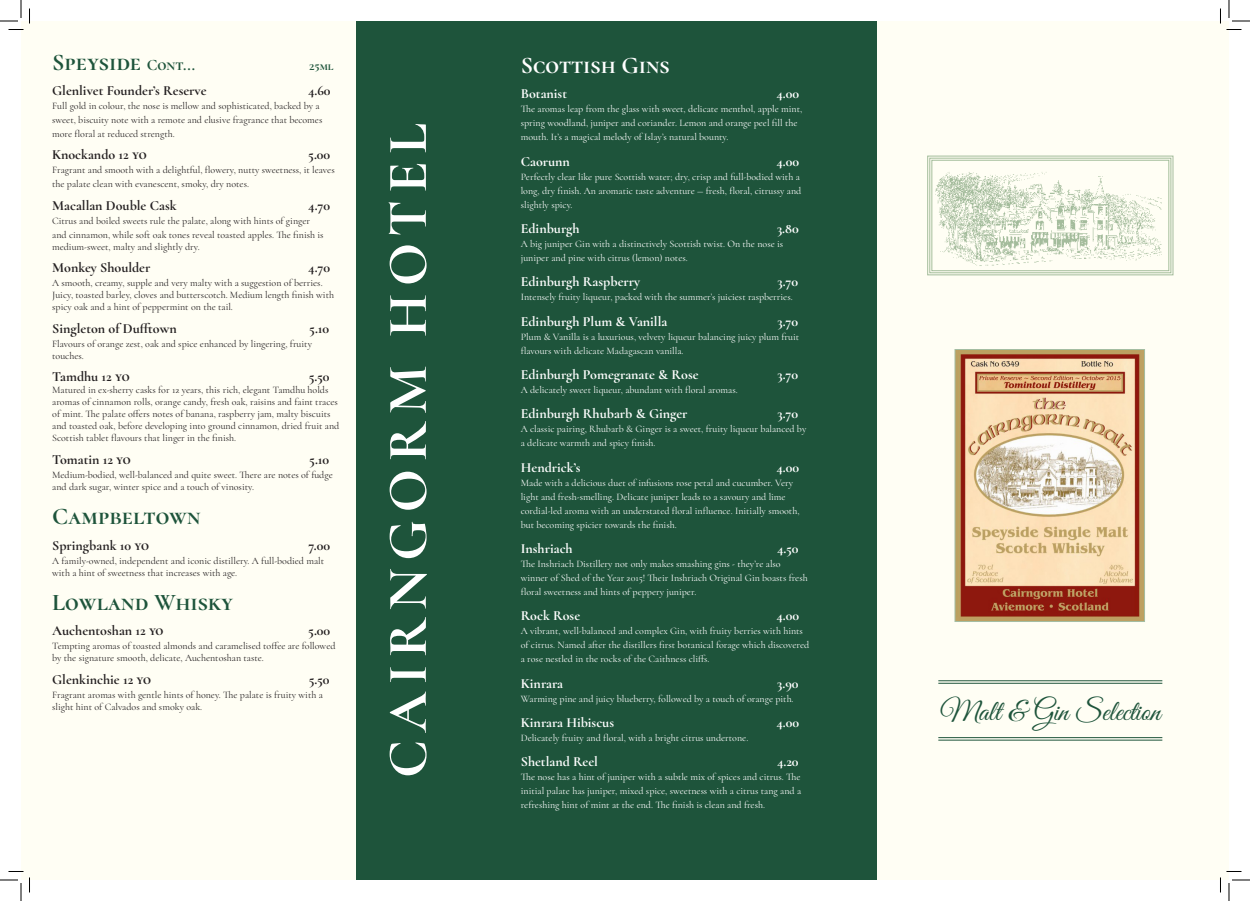
<style>
.page{position:relative;width:1250px;height:901px;background:#fff}
.page>*{position:absolute;margin:0;border:0;box-sizing:border-box;transform-origin:0 0}
.t1{font:700 57px "Cormorant SC";letter-spacing:.13em;color:#fff}
.t2{font:29px "Great Vibes";color:#1e543b}
.Section{font:700 24px "Cormorant SC";color:#1e543b}
.Section-2{font:700 24px "Cormorant SC";color:#fff}
.Whisky{font:700 14px "Cormorant";color:#fff}
.Whisky-2{font:700 14px "Cormorant";color:#231f20}
.Section-3{font:700 12px "Cormorant SC";color:#1e543b}
.Description{font:10px/14px "Cormorant";color:#fff}
.Description-2{font:10px/12px "Cormorant";color:#231f20}
.s1{font-size:16px}
</style>
<div class="page">
<div style="left:21px;top:21px;width:1208px;height:859px;background:#fffef4"></div>
<svg style="left:927px;top:155px;width:246px;height:121px"></svg>
<div style="left:929px;top:158px;width:242px;height:115px;border:1px solid #a4bea3"></div>
<div style="left:931px;top:160px;width:238px;height:111px;border:1px solid #a4bea3"></div>
<hr style="left:938px;top:680px;width:224px;height:1px;background:#1e543b">
<hr style="left:938px;top:683px;width:224px;height:1px;background:#1e543b">
<hr style="left:938px;top:737px;width:224px;height:1px;background:#1e543b">
<hr style="left:938px;top:740px;width:224px;height:1px;background:#1e543b">
<div style="left:355px;top:21px;width:521px;height:859px;background:#1e543b"></div>
<img style="left:956px;top:351px;width:187px;height:269px">
<div style="left:954px;top:349px;width:191px;height:273px;border:1px solid #a4bea3"></div>
<svg style="left:0;top:0;width:30px;height:30px"></svg>
<svg style="left:0;top:871px;width:30px;height:30px"></svg>
<svg style="left:1220px;top:0;width:30px;height:30px"></svg>
<svg style="left:1220px;top:871px;width:30px;height:30px"></svg>
<p class="Section" style="left:52px;top:47px;width:144px">Speyside <span class="s1">Cont...</span></p>
<p class="Section-3" style="left:309px;top:58px;width:26px">25ml</p>
<p class="Whisky-2" style="left:52px;top:82px;width:156px">Glenlivet Founder’s Reserve</p>
<p class="Whisky-2" style="left:308px;top:82px;width:24px">4.60</p>
<p class="Description-2" style="left:52px;top:99px;width:272px;line-height:14px">Full gold in colour, the nose is mellow and sophisticated, backed by a sweet, biscuity note with a remote and elusive fragrance that becomes more floral at reduced strength.</p>
<p class="Whisky-2" style="left:52px;top:146px;width:96px">Knockando 12 yo</p>
<p class="Whisky-2" style="left:308px;top:146px;width:23px">5.00</p>
<p class="Description-2" style="left:52px;top:163px;width:284px;line-height:14px">Fragrant and smooth with a delightful, flowery, nutty sweetness, it leaves the palate clean with evanescent, smoky, dry notes.</p>
<p class="Whisky-2" style="left:52px;top:197px;width:126px">Macallan Double Cask</p>
<p class="Whisky-2" style="left:308px;top:197px;width:23px">4.70</p>
<p class="Description-2" style="left:52px;top:214px;width:273px;line-height:14px">Citrus and boiled sweets rule the palate, along with hints of ginger and cinnamon, while soft oak tones reveal toasted apples. The finish is</p>
<p class="Description-2" style="left:52px;top:241px;width:149px">medium-sweet, malty and slightly dry.</p>
<p class="Whisky-2" style="left:52px;top:259px;width:100px">Monkey Shoulder</p>
<p class="Whisky-2" style="left:308px;top:259px;width:23px">4.70</p>
<p class="Description-2" style="left:52px;top:277px;width:283px">A smooth, creamy, supple and very malty with a suggestion of berries.<br>Juicy, toasted barley, cloves and butterscotch. Medium length finish with spicy oak and a hint of peppermint on the tail.</p>
<p class="Whisky-2" style="left:52px;top:320px;width:126px">Singleton of Dufftown</p>
<p class="Whisky-2" style="left:309px;top:320px;width:21px">5.10</p>
<p class="Description-2" style="left:52px;top:338px;width:261px">Flavours of orange zest, oak and spice enhanced by lingering, fruity touches.</p>
<p class="Whisky-2" style="left:52px;top:368px;width:79px">Tamdhu 12 yo</p>
<p class="Whisky-2" style="left:309px;top:368px;width:22px">5.50</p>
<p class="Description-2" style="left:52px;top:384px;width:289px">Matured in ex-sherry casks for 12 years, this rich, elegant Tamdhu holds aromas of cinnamon rolls, orange candy, fresh oak, raisins and faint traces of mint. The palate offers notes of banana, raspberry jam, malty biscuits and toasted oak, before developing into ground cinnamon, dried fruit and Scottish tablet flavours that linger in the finish.</p>
<p class="Whisky-2" style="left:52px;top:450px;width:80px">Tomatin 12 yo</p>
<p class="Whisky-2" style="left:309px;top:450px;width:21px">5.10</p>
<p class="Description-2" style="left:52px;top:468px;width:282px">Medium-bodied, well-balanced and quite sweet. There are notes of fudge and dark sugar, winter spice and a touch of vinosity.</p>
<p class="Section" style="left:52px;top:502px;width:150px">Campbeltown</p>
<p class="Whisky-2" style="left:52px;top:536px;width:98px">Springbank 10 yo</p>
<p class="Whisky-2" style="left:308px;top:536px;width:23px">7.00</p>
<p class="Description-2" style="left:52px;top:554px;width:273px">A family-owned, independent and iconic distillery. A full-bodied malt with a hint of sweetness that increases with age.</p>
<p class="Section" style="left:52px;top:587px;width:182px">Lowland Whisky</p>
<p class="Whisky-2" style="left:52px;top:622px;width:113px">Auchentoshan 12 yo</p>
<p class="Whisky-2" style="left:308px;top:622px;width:23px">5.00</p>
<p class="Description-2" style="left:52px;top:640px;width:285px">Tempting aromas of toasted almonds and caramelised toffee are followed by the signature smooth, delicate, Auchentoshan taste.</p>
<p class="Whisky-2" style="left:52px;top:671px;width:100px">Glenkinchie 12 yo</p>
<p class="Whisky-2" style="left:309px;top:671px;width:22px">5.50</p>
<p class="Description-2" style="left:52px;top:688px;width:272px">Fragrant aromas with gentle hints of honey. The palate is fruity with a slight hint of Calvados and smoky oak.</p>
<p class="t1" style="left:372px;top:778px;width:657px;rotate:-90deg">CAIRNGORM HOTEL</p>
<p class="Section-2" style="left:521px;top:50px;width:150px">Scottish Gins</p>
<p class="Whisky" style="left:521px;top:85px;width:48px">Botanist</p>
<p class="Whisky" style="left:776px;top:85px;width:24px">4.00</p>
<p class="Description" style="left:521px;top:102px;width:283px">The aromas leap from the glass with sweet, delicate menthol, apple mint, spring woodland, juniper and coriander. Lemon and orange peel fill the mouth. It’s a magical melody of Islay’s natural bounty.</p>
<p class="Whisky" style="left:521px;top:153px;width:51px">Caorunn</p>
<p class="Whisky" style="left:776px;top:153px;width:24px">4.00</p>
<p class="Description" style="left:521px;top:169px;width:282px">Perfectly clear like pure Scottish water; dry, crisp and full-bodied with a long, dry finish. An aromatic taste adventure — fresh, floral, citrussy and slightly spicy.</p>
<p class="Whisky" style="left:521px;top:220px;width:60px">Edinburgh</p>
<p class="Whisky" style="left:777px;top:220px;width:23px">3.80</p>
<p class="Description" style="left:521px;top:237px;width:264px">A big juniper Gin with a distinctively Scottish twist. On the nose is juniper and pine with citrus (lemon) notes.</p>
<p class="Whisky" style="left:521px;top:273px;width:122px">Edinburgh Raspberry</p>
<p class="Whisky" style="left:777px;top:273px;width:22px">3.70</p>
<p class="Description" style="left:521px;top:290px;width:273px">Intensely fruity liqueur, packed with the summer’s juiciest raspberries.</p>
<p class="Whisky" style="left:521px;top:312px;width:148px">Edinburgh Plum &amp; Vanilla</p>
<p class="Whisky" style="left:777px;top:312px;width:22px">3.70</p>
<p class="Description" style="left:521px;top:329px;width:280px">Plum &amp; Vanilla is a luxurious, velvety liqueur balancing juicy plum fruit flavours with delicate Madagascan vanilla.</p>
<p class="Whisky" style="left:521px;top:366px;width:179px">Edinburgh Pomegranate &amp; Rose</p>
<p class="Whisky" style="left:777px;top:366px;width:22px">3.70</p>
<p class="Description" style="left:521px;top:383px;width:218px">A delicately sweet liqueur, abundant with floral aromas.</p>
<p class="Whisky" style="left:521px;top:405px;width:168px">Edinburgh Rhubarb &amp; Ginger</p>
<p class="Whisky" style="left:777px;top:405px;width:22px">3.70</p>
<p class="Description" style="left:521px;top:422px;width:287px">A classic pairing, Rhubarb &amp; Ginger is a sweet, fruity liqueur balanced by a delicate warmth and spicy finish.</p>
<p class="Whisky" style="left:521px;top:458px;width:61px">Hendrick’s</p>
<p class="Whisky" style="left:776px;top:458px;width:24px">4.00</p>
<p class="Description" style="left:521px;top:475px;width:280px">Made with a delicious duet of infusions rose petal and cucumber. Very light and fresh-smelling. Delicate juniper leads to a savoury and lime cordial-led aroma with an understated floral influence. Initially smooth, but becoming spicier towards the finish.</p>
<p class="Whisky" style="left:521px;top:540px;width:53px">Inshriach</p>
<p class="Whisky" style="left:777px;top:540px;width:23px">4.50</p>
<p class="Description" style="left:521px;top:557px;width:288px">The Inshriach Distillery not only makes smashing gins - they’re also winner of Shed of the Year 2015! Their Inshriach Original Gin boasts fresh floral sweetness and hints of peppery juniper.</p>
<p class="Whisky" style="left:521px;top:607px;width:61px">Rock Rose</p>
<p class="Whisky" style="left:776px;top:607px;width:24px">4.00</p>
<p class="Description" style="left:521px;top:624px;width:290px">A vibrant, well-balanced and complex Gin, with fruity berries with hints of citrus. Named after the distillers first botanical forage which discovered a rose nestled in the rocks of the Caithness cliffs.</p>
<p class="Whisky" style="left:521px;top:674px;width:44px">Kinrara</p>
<p class="Whisky" style="left:777px;top:674px;width:23px">3.90</p>
<p class="Description" style="left:521px;top:691px;width:274px">Warming pine and juicy blueberry, followed by a touch of orange pith.</p>
<p class="Whisky" style="left:521px;top:714px;width:95px">Kinrara Hibiscus</p>
<p class="Whisky" style="left:776px;top:714px;width:24px">4.00</p>
<p class="Description" style="left:521px;top:731px;width:229px">Delicately fruity and floral, with a bright citrus undertone.</p>
<p class="Whisky" style="left:521px;top:753px;width:79px">Shetland Reel</p>
<p class="Whisky" style="left:777px;top:753px;width:23px">4.20</p>
<p class="Description" style="left:521px;top:770px;width:282px;text-align:justify">The nose has a hint of juniper with a subtle mix of spices and citrus. The initial palate has juniper, mixed spice, sweetness with a citrus tang and a refreshing hint of mint at the end. The finish is clean and fresh.</p>
<p class="t2" style="left:940px;top:696px;width:222px">Malt &amp; Gin Selection</p>
</div>
